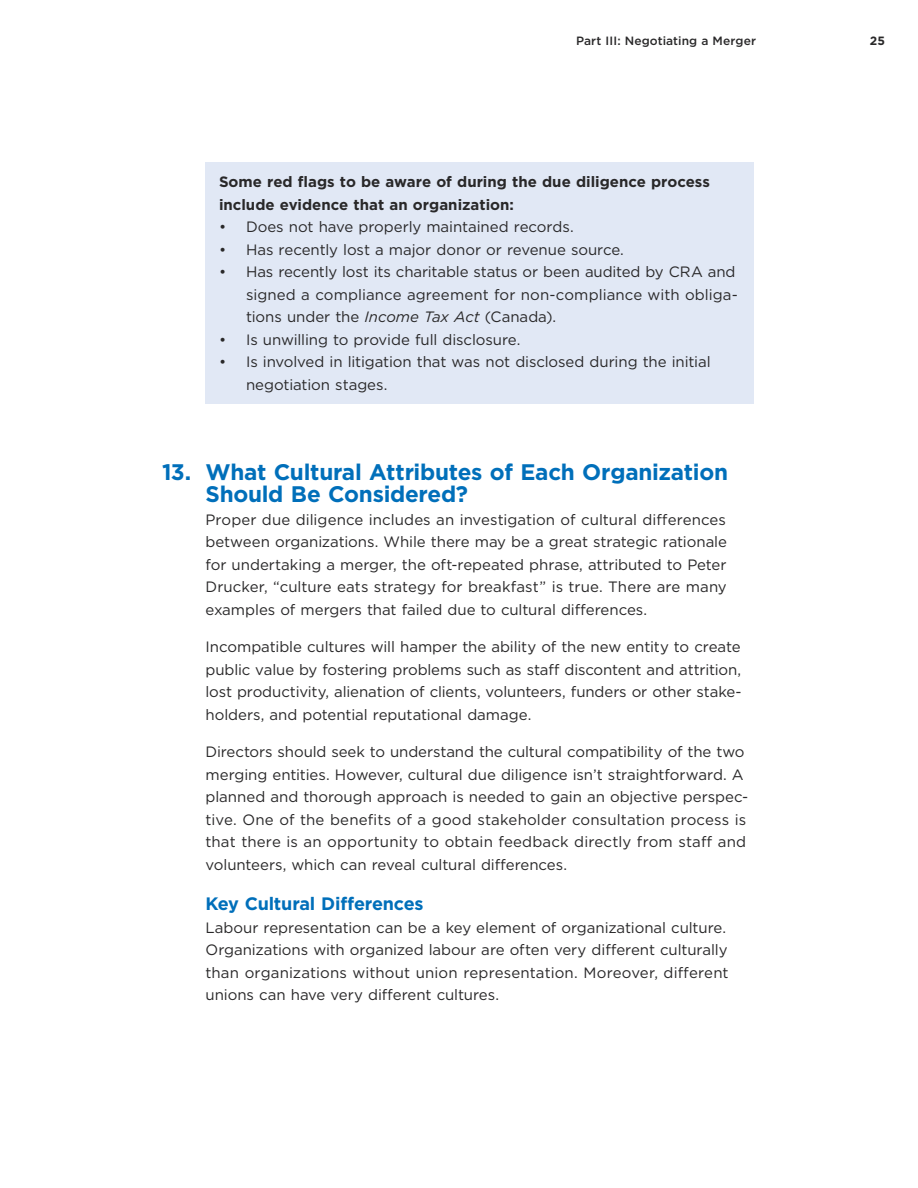
<style>
.page{position:relative;width:918px;height:1188px;background:#fff}
.page>*{position:absolute;margin:0;border:0;box-sizing:border-box;transform-origin:0 0}
.t1{font:700 22.5px/22.5px "Gotham";letter-spacing:-.015em;color:#006fba}
.t2{font:700 18px "Gotham";letter-spacing:-.01em;color:#006fba}
.t3{font:15px/22.5px "Gotham";letter-spacing:-.005em;color:#292829}
.t4{font:700 15px/22.5px "Gotham";color:#292829}
.t5{font:500 12px "Gotham";letter-spacing:.01em;color:#292829}
.t6{font:700 12px "Gotham";color:#292829}
.s1{font-style:italic}
</style>
<div class="page">
<div style="left:206px;top:162px;width:548px;height:242px;background:#e1e8f5"></div>
<p class="t5" style="left:576px;top:33px;width:181px">Part III: Negotiating a Merger</p>
<p class="t6" style="left:870px;top:33px;width:17px">25</p>
<p class="t4" style="left:219px;top:171px;width:493px">Some red flags to be aware of during the due diligence process include evidence that an organization:</p>
<p class="t3" style="left:219px;top:216px;width:356px">• Does not have properly maintained records.</p>
<p class="t3" style="left:219px;top:238px;width:406px">• Has recently lost a major donor or revenue source.</p>
<p class="t3" style="left:246px;top:261px;width:493px;text-indent:-27px">• Has recently lost its charitable status or been audited by CRA and signed a compliance agreement for non-compliance with obliga&shy;tions under the <span class="s1">Income Tax Act</span> (Canada).</p>
<p class="t3" style="left:219px;top:328px;width:303px">• Is unwilling to provide full disclosure.</p>
<p class="t3" style="left:246px;top:351px;width:466px;text-indent:-27px">• Is involved in litigation that was not disclosed during the initial negotiation stages.</p>
<h1 class="t1" style="left:205px;top:461px;width:524px;text-indent:-43px">13. What Cultural Attributes of Each Organization<br>Should Be Considered?</h1>
<p class="t3" style="left:206px;top:508px;width:523px;text-align:justify">Proper due diligence includes an investigation of cultural differences between organizations. While there may be a great strategic rationale for undertaking a merger, the oft-repeated phrase, attributed to Peter Drucker, “culture eats strategy for breakfast” is true. There are many examples of mergers that failed due to cultural differences.</p>
<p class="t3" style="left:206px;top:636px;width:538px;text-align:justify">Incompatible cultures will hamper the ability of the new entity to create public value by fostering problems such as staff discontent and attrition, lost productivity, alienation of clients, volunteers, funders or other stake&shy;holders, and potential reputational damage.</p>
<p class="t3" style="left:206px;top:741px;width:544px">Directors should seek to understand the cultural compatibility of the two merging entities. However, cultural due diligence isn’t straightforward. A planned and thorough approach is needed to gain an objective perspec&shy;tive. One of the benefits of a good stakeholder consultation process is that there is an opportunity to obtain feedback directly from staff and volunteers, which can reveal cultural differences.</p>
<p class="t2" style="left:206px;top:892px;width:220px">Key Cultural Differences</p>
<p class="t3" style="left:206px;top:916px;width:525px">Labour representation can be a key element of organizational culture.<br>Organizations with organized labour are often very different culturally than organizations without union representation. Moreover, different unions can have very different cultures.</p>
</div>
